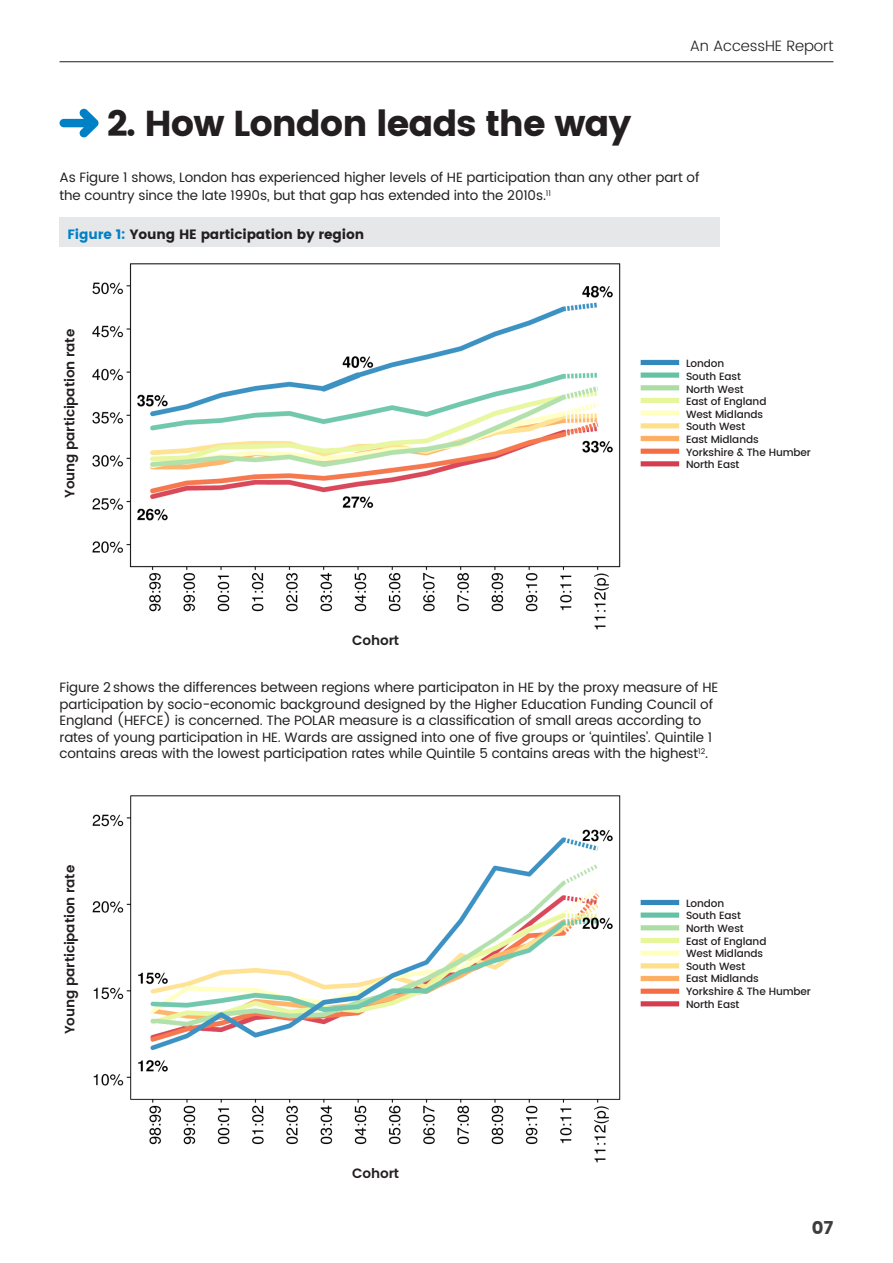
<style>
.page{position:relative;width:893px;height:1263px;background:#fff}
.page>*{position:absolute;margin:0;border:0;box-sizing:border-box;transform-origin:0 0}
.t1{font:36px "Poppins";letter-spacing:-.03em;color:#231f20}
.t2{font:18px "Poppins";color:#3e3e3f}
.t3{font:300 15px "Poppins";letter-spacing:-.01em;color:#231f20}
.Body_Copy{font:13.5px/16.5px "Poppins";letter-spacing:-.01em;color:#231f20}
.Table_Header{font:13.5px/18px "Poppins";letter-spacing:-.01em;color:#231f20}
.Body_Copy-2{font:600 13.5px "Poppins";letter-spacing:-.01em;color:#231f20}
.Table_Header-2{font:13.5px "Poppins";letter-spacing:-.01em;color:#231f20}
.Body_Copy-3{font:500 10.5px "Poppins";letter-spacing:-.01em;color:#231f20}
.s1{color:#0080c5}
</style>
<div class="page">
<hr style="left:60px;top:61px;width:773px;height:1px;background:#231f20">
<svg style="left:60px;top:108px;width:39px;height:30px"></svg>
<div style="left:60px;top:217px;width:660px;height:29px;background:#e6e7e9"></div>
<img style="left:92px;top:263px;width:529px;height:367px">
<img style="left:92px;top:795px;width:529px;height:367px">
<img style="left:640px;top:359px;width:40px;height:108px">
<img style="left:640px;top:899px;width:40px;height:108px">
<p class="t1" style="left:107px;top:103px;width:526px">2. How London leads the way</p>
<p class="t3" style="left:690px;top:35px;width:145px">An AccessHE Report</p>
<p class="Table_Header" style="left:60px;top:169px;width:641px">As Figure 1 shows, London has experienced higher levels of HE participation than any other part of the country since the late 1990s, but that gap has extended into the 2010s.<sup>11</sup></p>
<p class="Table_Header-2" style="left:67px;top:227px;width:298px"><span class="s1">Figure 1:</span> Young HE participation by region</p>
<p class="Body_Copy-2" style="left:60px;top:498px;width:171px;rotate:-90deg">Young participation rate</p>
<p class="Body_Copy-2" style="left:352px;top:630px;width:48px">Cohort</p>
<p class="Body_Copy-3" style="left:686px;top:356px;width:40px">London</p>
<p class="Body_Copy-3" style="left:686px;top:369px;width:56px">South East</p>
<p class="Body_Copy-3" style="left:686px;top:381px;width:59px">North West</p>
<p class="Body_Copy-3" style="left:686px;top:394px;width:82px">East of England</p>
<p class="Body_Copy-3" style="left:686px;top:406px;width:78px">West Midlands</p>
<p class="Body_Copy-3" style="left:686px;top:419px;width:61px">South West</p>
<p class="Body_Copy-3" style="left:686px;top:432px;width:74px">East Midlands</p>
<p class="Body_Copy-3" style="left:686px;top:444px;width:126px">Yorkshire &amp; The Humber</p>
<p class="Body_Copy-3" style="left:686px;top:457px;width:55px">North East</p>
<p class="Body_Copy" style="left:60px;top:680px;width:660px">Figure 2 shows the differences between regions where participaton in HE by the proxy measure of HE participation by socio-economic background designed by the Higher Education Funding Council of England (HEFCE) is concerned. The POLAR measure is a classification of small areas according to rates of young participation in HE. Wards are assigned into one of five groups or ‘quintiles’. Quintile 1 contains areas with the lowest participation rates while Quintile 5 contains areas with the highest<sup>12</sup>.</p>
<p class="Body_Copy-2" style="left:60px;top:1034px;width:171px;rotate:-90deg">Young participation rate</p>
<p class="Body_Copy-2" style="left:352px;top:1163px;width:48px">Cohort</p>
<p class="Body_Copy-3" style="left:686px;top:895px;width:40px">London</p>
<p class="Body_Copy-3" style="left:686px;top:908px;width:56px">South East</p>
<p class="Body_Copy-3" style="left:686px;top:921px;width:59px">North West</p>
<p class="Body_Copy-3" style="left:686px;top:933px;width:82px">East of England</p>
<p class="Body_Copy-3" style="left:686px;top:946px;width:78px">West Midlands</p>
<p class="Body_Copy-3" style="left:686px;top:958px;width:61px">South West</p>
<p class="Body_Copy-3" style="left:686px;top:971px;width:74px">East Midlands</p>
<p class="Body_Copy-3" style="left:686px;top:984px;width:126px">Yorkshire &amp; The Humber</p>
<p class="Body_Copy-3" style="left:686px;top:996px;width:55px">North East</p>
<h2 class="t2" style="left:812px;top:1217px;width:23px">07</h2>
</div>
